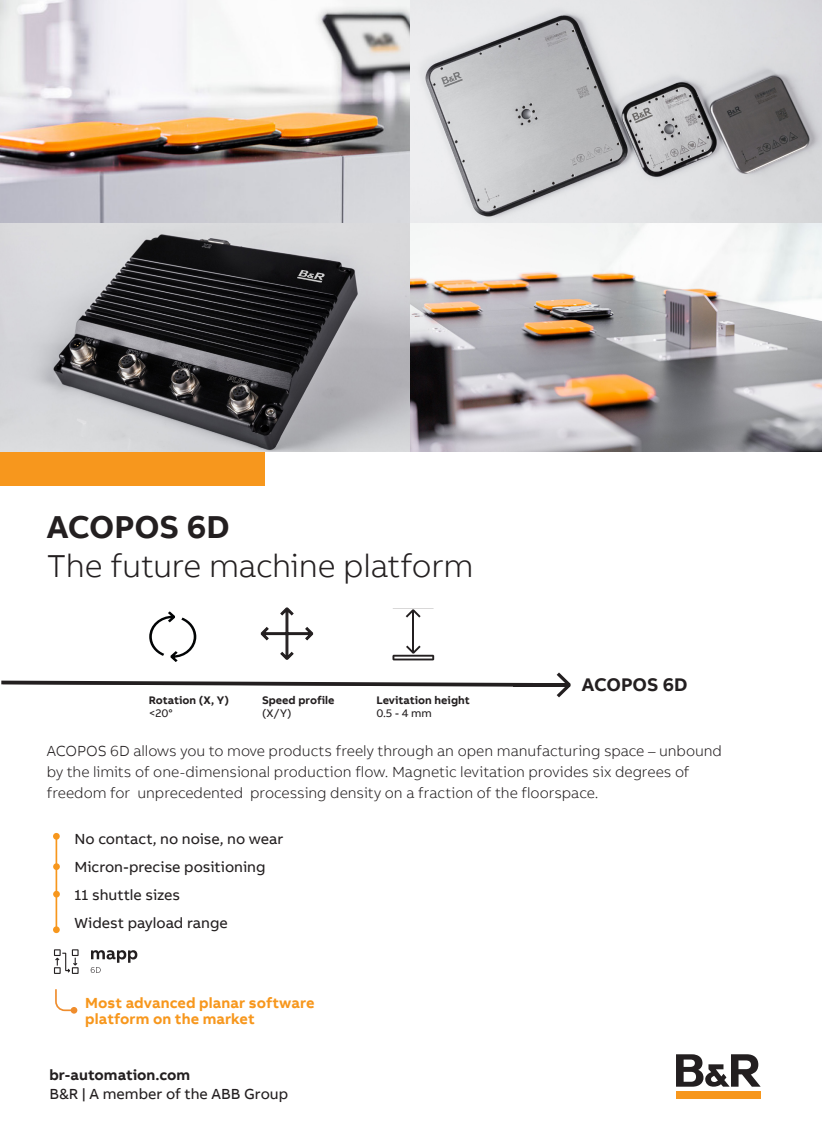
<style>
.page{position:relative;width:822px;height:1131px;background:#fff}
.page>*{position:absolute;margin:0;border:0;box-sizing:border-box;transform-origin:0 0}
.Subhedline_M_30pt{font:300 32.5px "AB Bvoice";letter-spacing:-.01em;color:#231f20}
.Headline_M_30pt{font:700 32.5px "AB Bvoice";letter-spacing:-.005em;color:#231f20}
.t1{font:700 18.75px "AB Bvoice";color:#231f20}
.Link_9_5pt_bold{font:300 15px/21.2px "AB Bvoice";letter-spacing:-.005em;color:#231f20}
.Copytext_Regular_75_95pt{font:15px "AB Bvoice";color:#231f20}
.Benefit_XS_120_150pt{font:700 15px/16.2px "AB Bvoice";letter-spacing:.005em;color:#f7971d}
.Copy_13pt_18pt{font:15px "AB Bvoice";color:#231f20}
.t2{font:700 15px "AB Bvoice";color:#231f20}
.t3{font:700 11.25px/12.5px "AB Bvoice";color:#231f20}
.t4{font:11.25px "AB Bvoice";color:#231f20}
.s1{font-weight:400}
</style>
<div class="page">
<img style="left:1px;top:0;width:409px;height:224px">
<div style="left:0;top:450px;width:264px;height:36px;background:#f7971d"></div>
<div style="left:675px;top:1091px;width:85px;height:8px;background:#f7971d"></div>
<svg style="left:676px;top:1054px;width:84px;height:33px"></svg>
<svg style="left:149px;top:611px;width:48px;height:50px"></svg>
<svg style="left:392px;top:645px;width:42px;height:15px"></svg>
<hr style="left:412px;top:619px;width:2px;height:34px;background:#231f20">
<svg style="left:405px;top:609px;width:15px;height:8px"></svg>
<hr style="left:412px;top:610px;width:2px;height:35px;background:#231f20">
<svg style="left:556px;top:672px;width:14px;height:25px"></svg>
<hr style="left:513px;top:683px;width:56px;height:3px;background:#231f20">
<svg style="left:260px;top:607px;width:53px;height:53px"></svg>
<svg style="left:1px;top:680px;width:535px;height:7px"></svg>
<img style="left:410px;top:0;width:411px;height:224px">
<img style="left:0;top:224px;width:821px;height:228px">
<svg style="left:55px;top:989px;width:22px;height:24px"></svg>
<svg style="left:54px;top:949px;width:25px;height:25px"></svg>
<svg style="left:91px;top:950px;width:46px;height:23px"></svg>
<hr style="left:56px;top:836px;width:1px;height:93px;background:#f7971d">
<div style="left:53px;top:926px;width:7px;height:7px;background:#f7971d;border-radius:50%"></div>
<div style="left:53px;top:833px;width:7px;height:6px;background:#f7971d;border-radius:50%"></div>
<div style="left:53px;top:863px;width:7px;height:7px;background:#f7971d;border-radius:50%"></div>
<div style="left:53px;top:891px;width:7px;height:6px;background:#f7971d;border-radius:50%"></div>
<p class="Headline_M_30pt" style="left:47px;top:507px;width:184px">ACOPOS 6D</p>
<p class="Subhedline_M_30pt" style="left:47px;top:547px;width:428px">The future machine platform</p>
<p class="t3" style="left:149px;top:694px;width:82px">Rotation (X, Y)</p>
<p class="t4" style="left:149px;top:706px;width:26px">&lt;20°</p>
<p class="t3" style="left:262px;top:694px;width:74px">Speed profile <span class="s1">(X/Y)</span></p>
<p class="t3" style="left:376px;top:694px;width:95px">Levitation height</p>
<p class="t4" style="left:376px;top:706px;width:57px">0.5 - 4 mm</p>
<p class="t1" style="left:581px;top:672px;width:107px">ACOPOS 6D</p>
<p class="Link_9_5pt_bold" style="left:47px;top:740px;width:676px">ACOPOS 6D allows you to move products freely through an open manufacturing space – unbound by the limits of one-dimensional production flow. Magnetic levitation provides six degrees of freedom for unprecedented processing density on a fraction of the floorspace.</p>
<p class="Copytext_Regular_75_95pt" style="left:74px;top:829px;width:210px">No contact, no noise, no wear</p>
<p class="Copytext_Regular_75_95pt" style="left:74px;top:858px;width:192px">Micron-precise positioning</p>
<p class="Copytext_Regular_75_95pt" style="left:74px;top:885px;width:107px">11 shuttle sizes</p>
<p class="Copytext_Regular_75_95pt" style="left:74px;top:914px;width:155px">Widest payload range</p>
<p class="Benefit_XS_120_150pt" style="left:85px;top:994px;width:231px">Most advanced planar software platform on the market</p>
<p class="t2" style="left:49px;top:1065px;width:142px">br-automation.com</p>
<p class="Copy_13pt_18pt" style="left:49px;top:1085px;width:240px">B&amp;R | A member of the ABB Group</p>
</div>
